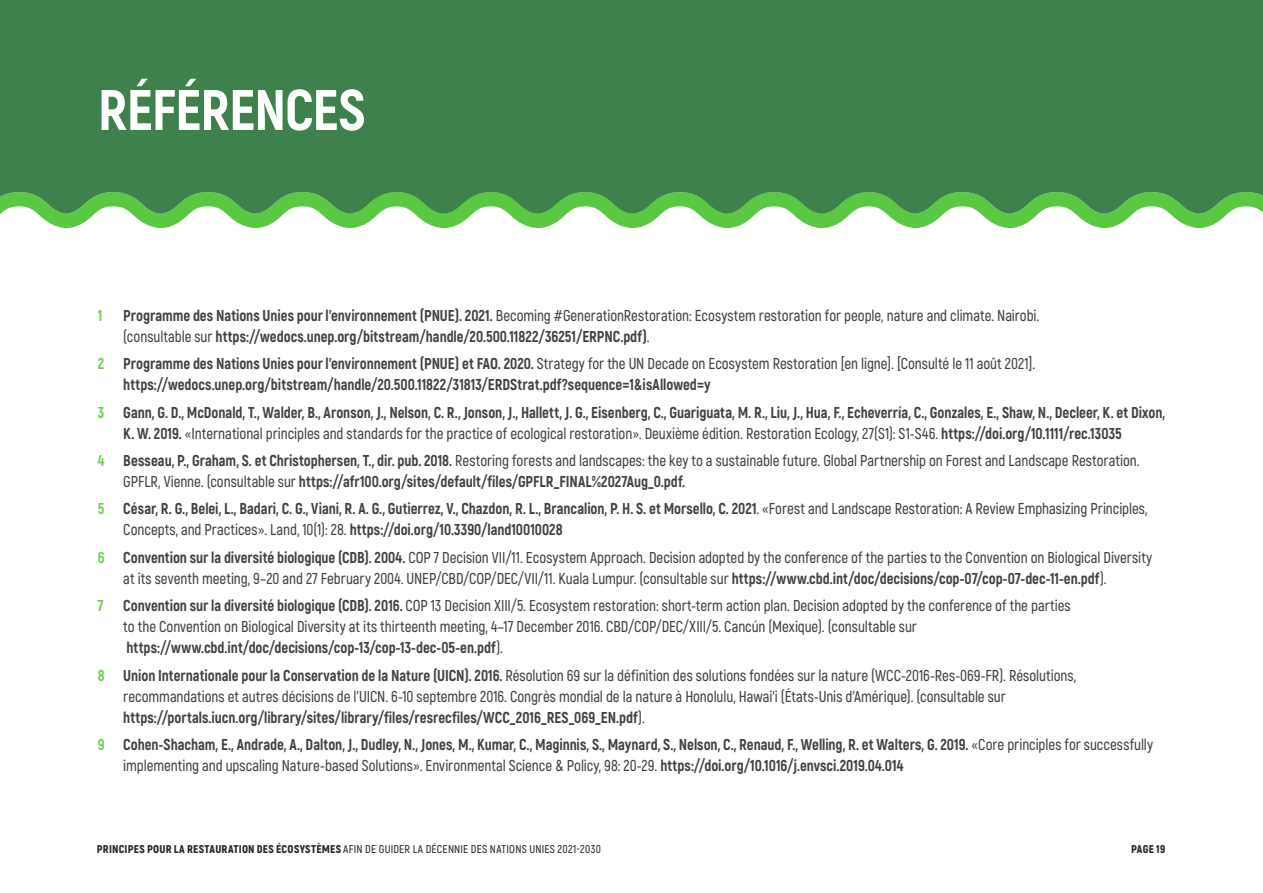
<style>
.page{position:relative;width:1263px;height:893px;background:#fff}
.page>*{position:absolute;margin:0;border:0;box-sizing:border-box;transform-origin:0 0}
.t1{font:800 57px "Akrobat";letter-spacing:-.02em;color:#fff}
.t2{font:800 15.75px/21px "Akrobat";letter-spacing:-.005em;color:#414042;scale:.95 1}
.t3{font:600 15.75px/21px "Akrobat";color:#414042;scale:.95 1}
.t4{font:800 15.75px "Akrobat";color:#6fce59;scale:.95 1}
.t5{font:600 11.25px "Akrobat";letter-spacing:.02em;color:#272724}
.t6{font:900 11.25px "Akrobat";letter-spacing:.015em;color:#272724}
.s1{font-weight:600}
.s2{color:#6fce59}
.s3{font-weight:800;color:#6fce59}
.s4{font-weight:800}
.s5{font-weight:900}
</style>
<div class="page">
<svg style="left:38px;top:214px;width:1189px;height:14px"></svg>
<div style="left:0;top:0;width:1263px;height:214px;background:#3f814c"></div>
<h1 class="t1" style="left:98px;top:74px;width:269px">RÉFÉRENCES</h1>
<p class="t4" style="left:98px;top:305px;width:6px">1</p>
<p class="t2" style="left:123px;top:305px;width:966px">Programme des Nations Unies pour l’environnement (PNUE). 2021. <span class="s1">Becoming #GenerationRestoration: Ecosystem restoration for people, nature and climate. Nairobi. (consultable sur</span> https://wedocs.unep.org/bitstream/handle/20.500.11822/36251/ERPNC.pdf)<span class="s1">.</span></p>
<p class="t2" style="left:123px;top:353px;width:961px;text-indent:-26px"><span class="s2">2</span> Programme des Nations Unies pour l’environnement (PNUE) et FAO. 2020. <span class="s1">Strategy for the UN Decade on Ecosystem Restoration [en ligne]. [Consulté le 11 août 2021]. </span>https://wedocs.unep.org/bitstream/handle/20.500.11822/31813/ERDStrat.pdf?sequence=1&amp;isAllowed=y</p>
<p class="t2" style="left:123px;top:402px;width:1098px;text-indent:-26px"><span class="s2">3</span> Gann, G. D., McDonald, T., Walder, B., Aronson, J., Nelson, C. R., Jonson, J., Hallett, J. G., Eisenberg, C., Guariguata, M. R., Liu, J., Hua, F., Echeverría, C., Gonzales, E., Shaw, N., Decleer, K. et Dixon,<br>K. W. 2019. <span class="s1">«International principles and standards for the practice of ecological restoration». Deuxième édition. Restoration Ecology, 27(S1): S1-S46.</span> https://doi.org/10.1111/rec.13035</p>
<p class="t3" style="left:123px;top:450px;width:1071px;text-indent:-26px"><span class="s3">4</span> <span class="s4">Besseau, P., Graham, S. et Christophersen, T., dir. pub. 2018.</span> Restoring forests and landscapes: the key to a sustainable future. Global Partnership on Forest and Landscape Restoration.<br>GPFLR, Vienne. (consultable sur <span class="s4">https://afr100.org/sites/default/files/GPFLR_FINAL%2027Aug_0.pdf.</span></p>
<p class="t2" style="left:123px;top:498px;width:1080px;text-indent:-26px"><span class="s2">5</span> César, R. G., Belei, L., Badari, C. G., Viani, R. A. G., Gutierrez, V., Chazdon, R. L., Brancalion, P. H. S. et Morsello, C. 2021<span class="s1">. «Forest and Landscape Restoration: A Review Emphasizing Principles,<br>Concepts, and Practices». Land, 10(1): 28.</span> https://doi.org/10.3390/land10010028</p>
<p class="t3" style="left:123px;top:547px;width:1085px;text-indent:-26px"><span class="s3">6</span> <span class="s4">Convention sur la diversité biologique (CDB). 2004.</span> COP 7 Decision VII/11. Ecosystem Approach. Decision adopted by the conference of the parties to the Convention on Biological Diversity at its seventh meeting, 9–20 and 27 February 2004. UNEP/CBD/COP/DEC/VII/11. Kuala Lumpur. (consultable sur <span class="s4">https://www.cbd.int/doc/decisions/cop-07/cop-07-dec-11-en.pdf</span>).</p>
<p class="t4" style="left:98px;top:596px;width:7px">7</p>
<p class="t3" style="left:123px;top:595px;width:999px"><span class="s4">Convention sur la diversité biologique (CDB). 2016.</span> COP 13 Decision XIII/5. Ecosystem restoration: short-term action plan. Decision adopted by the conference of the parties to the Convention on Biological Diversity at its thirteenth meeting, 4–17 December 2016. CBD/COP/DEC/XIII/5. Cancún (Mexique). (consultable sur <span class="s4">https://www.cbd.int/doc/decisions/cop-13/cop-13-dec-05-en.pdf</span>).</p>
<p class="t3" style="left:123px;top:664px;width:1004px;text-indent:-26px"><span class="s3">8</span> <span class="s4">Union Internationale pour la Conservation de la Nature (UICN). 2016.</span> Résolution 69 sur la définition des solutions fondées sur la nature (WCC-2016-Res-069-FR). Résolutions, recommandations et autres décisions de l’UICN. 6-10 septembre 2016. Congrès mondial de la nature à Honolulu, Hawai‘i (États-Unis d’Amérique). (consultable sur <span class="s4">https://portals.iucn.org/library/sites/library/files/resrecfiles/WCC_2016_RES_069_EN.pdf</span>).</p>
<p class="t2" style="left:123px;top:734px;width:1085px;text-indent:-26px"><span class="s2">9</span> Cohen-Shacham, E., Andrade, A., Dalton, J., Dudley, N., Jones, M., Kumar, C., Maginnis, S., Maynard, S., Nelson, C., Renaud, F., Welling, R. et Walters, G. 2019. <span class="s1">«Core principles for successfully implementing and upscaling Nature-based Solutions». Environmental Science &amp; Policy, 98: 20-29.</span> https://doi.org/10.1016/j.envsci.2019.04.014</p>
<p class="t5" style="left:97px;top:842px;width:506px"><span class="s5">PRINCIPES POUR LA RESTAURATION DES ÉCOSYSTÈMES</span> AFIN DE GUIDER LA DÉCENNIE DES NATIONS UNIES 2021-2030</p>
<p class="t6" style="left:1131px;top:842px;width:36px">PAGE 19</p>
</div>
